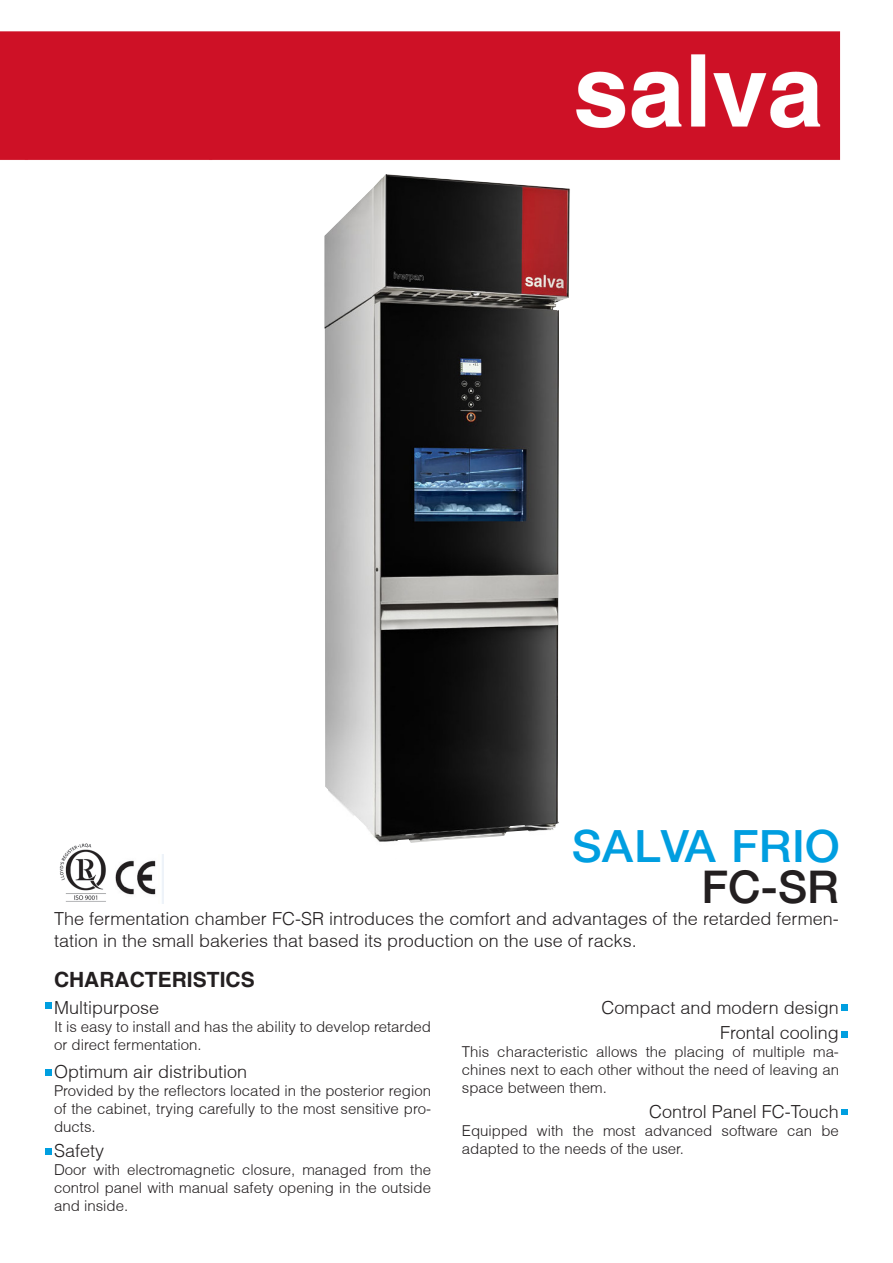
<style>
.page{position:relative;width:893px;height:1263px;background:#fff}
.page>*{position:absolute;margin:0;border:0;box-sizing:border-box;transform-origin:0 0}
.t1{font:500 45px "Helvetica 65";color:#231f20}
.t2{font:500 44.7px "Helvetica Neue";color:#009ee0;scale:1.04 1}
.t3{font:700 21px "Helvetica";color:#231f20}
.t4{font:300 18px/21.6px "Helvetica";color:#231f20}
.t5{font:300 15px/18px "Helvetica";color:#231f20;text-align:justify}
</style>
<div class="page">
<img style="left:0;top:31px;width:841px;height:129px">
<img style="left:324px;top:174px;width:246px;height:669px">
<img style="left:116px;top:854px;width:48px;height:49px">
<img style="left:59px;top:843px;width:47px;height:59px">
<div style="left:45px;top:1002px;width:7px;height:7px;background:#009fe0"></div>
<div style="left:45px;top:1069px;width:7px;height:7px;background:#009fe0"></div>
<div style="left:841px;top:1004px;width:7px;height:7px;background:#009fe0"></div>
<div style="left:841px;top:1109px;width:7px;height:6px;background:#009fe0"></div>
<div style="left:45px;top:1148px;width:7px;height:7px;background:#009fe0"></div>
<div style="left:841px;top:1031px;width:7px;height:6px;background:#009fe0"></div>
<h2 class="t2" style="left:572px;top:819px;width:259px">SALVA FRIO</h2>
<p class="t1" style="left:701px;top:861px;width:139px">FC-SR</p>
<p class="t4" style="left:54px;top:908px;width:786px">The fermentation chamber FC-SR introduces the comfort and advantages of the retarded fermen&shy;tation in the small bakeries that based its production on the use of racks.</p>
<p class="t3" style="left:54px;top:967px;width:202px">CHARACTERISTICS</p>
<p class="t4" style="left:54px;top:996px;width:107px">Multipurpose</p>
<p class="t4" style="left:602px;top:996px;width:239px">Compact and modern design</p>
<p class="t5" style="left:54px;top:1017px;width:378px">It is easy to install and has the ability to develop retarded or direct fermentation.</p>
<p class="t4" style="left:54px;top:1061px;width:195px">Optimum air distribution</p>
<p class="t5" style="left:54px;top:1081px;width:379px">Provided by the reflectors located in the posterior region of the cabinet, trying carefully to the most sensitive pro&shy;ducts.</p>
<p class="t4" style="left:720px;top:1022px;width:120px">Frontal cooling</p>
<p class="t5" style="left:462px;top:1042px;width:379px">This characteristic allows the placing of multiple ma&shy;chines next to each other without the need of leaving an space between them.</p>
<p class="t4" style="left:649px;top:1101px;width:191px">Control Panel FC-Touch</p>
<p class="t5" style="left:462px;top:1122px;width:379px">Equipped with the most advanced software can be</p>
<p class="t4" style="left:54px;top:1140px;width:52px">Safety</p>
<p class="t5" style="left:462px;top:1140px;width:224px">adapted to the needs of the user.</p>
<p class="t5" style="left:54px;top:1161px;width:379px">Door with electromagnetic closure, managed from the control panel with manual safety opening in the outside and inside.</p>
</div>
